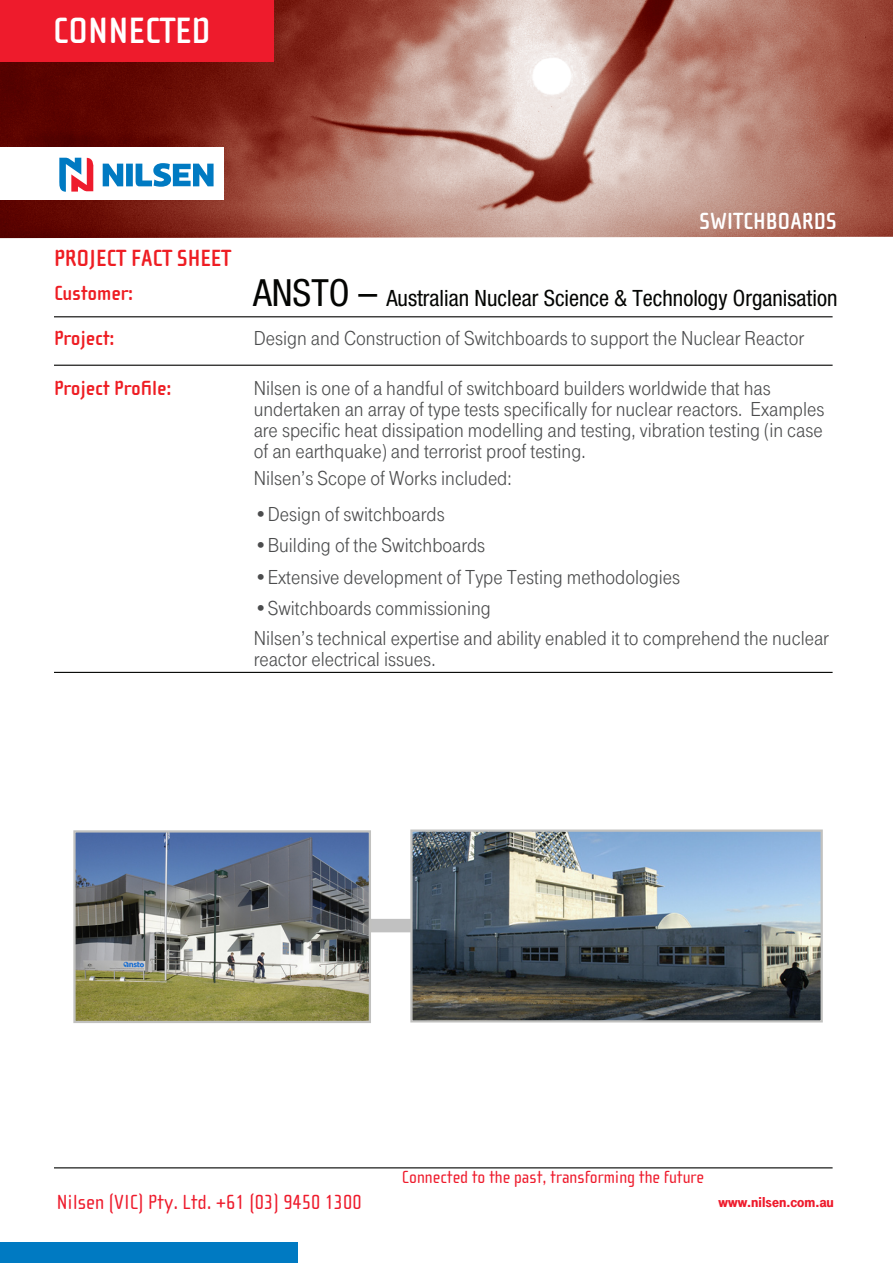
<style>
.page{position:relative;width:893px;height:1263px;background:#fff}
.page>*{position:absolute;margin:0;border:0;box-sizing:border-box;transform-origin:0 0}
.t1{font:700 37.5px "Cholla Sans";color:#fff}
.Headline{font:700 24px "Cholla Sans";color:#ee1d23}
.Headline-2{font:700 24px "Cholla Sans";color:#fff}
.Headline-3{font:condensed 22.5px "Helvetica Neue";color:#040503}
.body{font:21px/21px "Tele Grotesk Norm";color:#4b4c4d}
.Headline-4{font:21px "Cholla Sans";color:#ee1b2c}
.Headline-5{font:700 21px "Cholla Sans";color:#ee1d23}
.Headline-6{font:18px "Cholla Sans";color:#ee1b2c}
.body-2{font:15px "Tele Grotesk Ultr";color:#ee1b2c}
.s1{font-size:37.5px}
</style>
<div class="page">
<div style="left:259px;top:919px;width:356px;height:13px;background:#c1c1c1"></div>
<img style="left:0;top:0;width:893px;height:238px">
<hr style="left:54px;top:316px;width:779px;height:1px;background:#040503">
<hr style="left:54px;top:365px;width:779px;height:1px;background:#040503">
<hr style="left:54px;top:672px;width:779px;height:1px;background:#040503">
<img style="left:76px;top:833px;width:292px;height:187px">
<div style="left:73px;top:830px;width:298px;height:193px;border:2px solid #c1c1bf"></div>
<hr style="left:54px;top:1167px;width:779px;height:1px;background:#040503">
<div style="left:0;top:1243px;width:298px;height:20px;background:#007ac2"></div>
<div style="left:0;top:0;width:274px;height:62px;background:#ee1b2c"></div>
<div style="left:0;top:148px;width:224px;height:52px;background:#fff"></div>
<svg style="left:59px;top:158px;width:35px;height:34px"></svg>
<svg style="left:103px;top:163px;width:111px;height:24px"></svg>
<img style="left:413px;top:832px;width:407px;height:187px">
<div style="left:410px;top:829px;width:413px;height:193px;border:2px solid #c1c1bf"></div>
<p class="t1" style="left:53px;top:10px;width:160px">CONNECTED</p>
<p class="Headline" style="left:54px;top:245px;width:178px">PROJECT FACT SHEET</p>
<p class="Headline-2" style="left:700px;top:208px;width:139px">SWITCHBOARDS</p>
<p class="Headline-3" style="left:253px;top:285px;width:586px"><span class="s1">ANSTO –</span> Australian Nuclear Science &amp; Technology Organisation</p>
<p class="Headline-5" style="left:54px;top:282px;width:81px">Customer:</p>
<p class="Headline-5" style="left:54px;top:327px;width:62px">Project:</p>
<p class="body" style="left:254px;top:328px;width:552px">Design and Construction of Switchboards to support the Nuclear Reactor</p>
<p class="Headline-5" style="left:54px;top:377px;width:119px">Project Profile:</p>
<p class="body" style="left:254px;top:378px;width:572px">Nilsen is one of a handful of switchboard builders worldwide that has undertaken an array of type tests specifically for nuclear reactors. Examples are specific heat dissipation modelling and testing, vibration testing (in case of an earthquake) and terrorist proof testing.</p>
<p class="body" style="left:254px;top:468px;width:259px">Nilsen’s Scope of Works included:</p>
<p class="body" style="left:254px;top:504px;width:193px">•Design of switchboards</p>
<p class="body" style="left:254px;top:535px;width:233px">•Building of the Switchboards</p>
<p class="body" style="left:254px;top:567px;width:428px">•Extensive development of Type Testing methodologies</p>
<p class="body" style="left:254px;top:598px;width:239px">•Switchboards commissioning</p>
<p class="body" style="left:254px;top:628px;width:577px">Nilsen’s technical expertise and ability enabled it to comprehend the nuclear reactor electrical issues.</p>
<p class="Headline-4" style="left:57px;top:1191px;width:307px">Nilsen (VIC) Pty. Ltd. +61 (03) 9450 1300</p>
<p class="Headline-6" style="left:402px;top:1167px;width:304px">Connected to the past, transforming the future</p>
<p class="body-2" style="left:719px;top:1193px;width:117px">www.nilsen.com.au</p>
</div>
